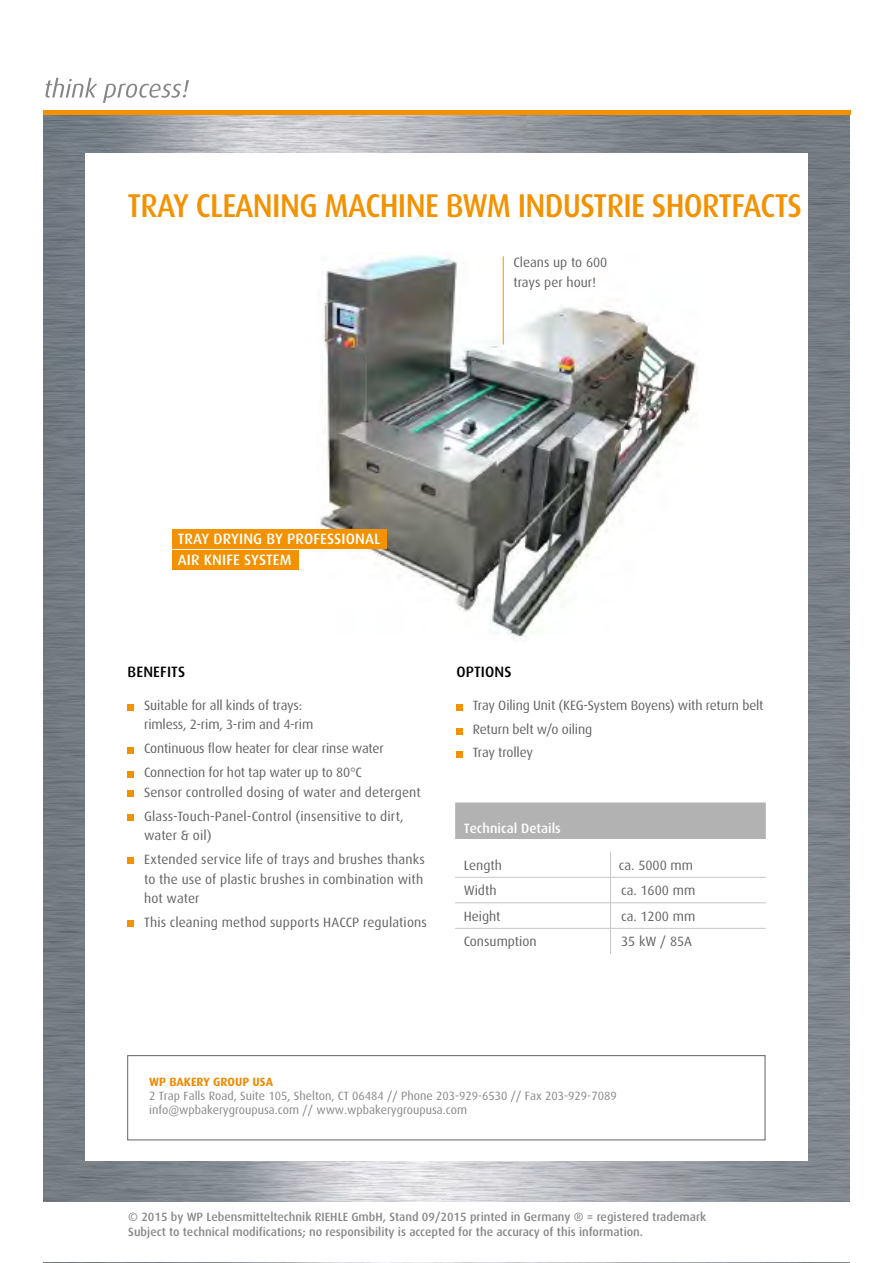
<style>
.page{position:relative;width:893px;height:1263px;background:#fff}
.page>*{position:absolute;margin:0;border:0;box-sizing:border-box;transform-origin:0 0}
.t1{font:500 33px "Dax Pro";letter-spacing:-.02em;color:#f39200;scale:.93 1}
.t2{font:500 15px/21px "Dax Pro";letter-spacing:.01em;color:#fff}
.t3{font:500 15px "Dax Pro";letter-spacing:.01em;color:#000}
.t4{font:13.5px/23.7px "Dax Pro";color:#646363}
.t5{font:500 13.5px "Dax Pro";color:#fff}
.t6{font:500 12px/14.4px "Dax Pro";color:#878787}
.t7{font:12px/13.8px "Dax Pro";color:#878787}
.t8{font:700 12px "Dax Pro";color:#ee8a00}
</style>
<div class="page">
<img style="left:43px;top:114px;width:807px;height:1149px">
<div style="left:0;top:1203px;width:893px;height:59px;background:#fff"></div>
<div style="left:85px;top:153px;width:723px;height:1008px;background:#fff"></div>
<hr style="left:43px;top:110px;width:808px;height:4px;background:#f39200">
<div style="left:127px;top:1055px;width:638px;height:85px;border:1px solid #646363"></div>
<svg style="left:45px;top:78px;width:144px;height:25px"></svg>
<img style="left:320px;top:253px;width:378px;height:386px">
<div style="left:455px;top:802px;width:311px;height:37px;background:#b3b2b2"></div>
<hr style="left:455px;top:877px;width:155px;height:1px;background:#c6c6c6">
<hr style="left:611px;top:877px;width:155px;height:1px;background:#c6c6c6">
<hr style="left:455px;top:902px;width:155px;height:1px;background:#c6c6c6">
<hr style="left:611px;top:902px;width:155px;height:1px;background:#c6c6c6">
<hr style="left:455px;top:928px;width:155px;height:1px;background:#c6c6c6">
<hr style="left:611px;top:928px;width:155px;height:1px;background:#c6c6c6">
<svg style="left:610px;top:852px;width:1px;height:102px"></svg>
<svg style="left:128px;top:704px;width:6px;height:6px"></svg>
<div style="left:128px;top:747px;width:6px;height:7px;background:#f39200"></div>
<svg style="left:128px;top:771px;width:6px;height:6px"></svg>
<div style="left:128px;top:790px;width:6px;height:7px;background:#f39200"></div>
<div style="left:128px;top:814px;width:6px;height:7px;background:#f39200"></div>
<div style="left:128px;top:857px;width:6px;height:7px;background:#f39200"></div>
<div style="left:128px;top:920px;width:6px;height:7px;background:#f39200"></div>
<div style="left:456px;top:704px;width:7px;height:6px;background:#f39200"></div>
<div style="left:456px;top:728px;width:7px;height:6px;background:#f39200"></div>
<div style="left:456px;top:751px;width:7px;height:7px;background:#f39200"></div>
<hr style="left:503px;top:256px;width:1px;height:88px;background:#f39200">
<div style="left:172px;top:529px;width:215px;height:20px;background:#f39200"></div>
<div style="left:172px;top:550px;width:127px;height:19px;background:#f39200"></div>
<h1 class="t1" style="left:127px;top:184px;width:727px">TRAY CLEANING MACHINE BWM INDUSTRIE SHORTFACTS</h1>
<p class="t4" style="left:513px;top:251px;width:95px;line-height:20.7px">Cleans up to 600 trays per hour!</p>
<p class="t2" style="left:178px;top:528px;width:204px">TRAY DRYING BY PROFESSIONAL<br>AIR KNIFE SYSTEM</p>
<p class="t3" style="left:128px;top:663px;width:59px">BENEFITS</p>
<p class="t4" style="left:144px;top:695px;width:171px;line-height:19.5px">Suitable for all kinds of trays: rimless, 2-rim, 3-rim and 4-rim</p>
<p class="t4" style="left:144px;top:736px;width:241px">Continuous flow heater for clear rinse water<br>Connection for hot tap water up to 80°C</p>
<p class="t4" style="left:144px;top:780px;width:278px">Sensor controlled dosing of water and detergent<br>Glass-Touch-Panel-Control (insensitive to dirt,</p>
<p class="t4" style="left:144px;top:823px;width:283px">water &amp; oil)<br>Extended service life of trays and brushes thanks</p>
<p class="t4" style="left:144px;top:869px;width:281px;line-height:19.5px">to the use of plastic brushes in combination with hot water</p>
<p class="t4" style="left:144px;top:910px;width:284px">This cleaning method supports HACCP regulations</p>
<p class="t3" style="left:456px;top:663px;width:57px">OPTIONS</p>
<p class="t4" style="left:473px;top:693px;width:292px">Tray Oiling Unit (KEG-System Boyens) with return belt<br>Return belt w/o oiling<br>Tray trolley</p>
<p class="t5" style="left:464px;top:819px;width:99px">Technical Details</p>
<p class="t4" style="left:464px;top:853px;width:40px">Length</p>
<p class="t4" style="left:619px;top:853px;width:76px">ca. 5000 mm</p>
<p class="t4" style="left:464px;top:878px;width:34px">Width</p>
<p class="t4" style="left:621px;top:878px;width:76px">ca. 1600 mm</p>
<p class="t4" style="left:464px;top:904px;width:38px">Height</p>
<p class="t4" style="left:621px;top:904px;width:76px">ca. 1200 mm</p>
<p class="t4" style="left:464px;top:929px;width:75px">Consumption</p>
<p class="t4" style="left:621px;top:929px;width:73px">35 kW / 85A</p>
<p class="t8" style="left:149px;top:1074px;width:125px">WP BAKERY GROUP USA</p>
<p class="t7" style="left:149px;top:1088px;width:469px">2 Trap Falls Road, Suite 105, Shelton, CT 06484 // Phone 203-929-6530 // Fax 203-929-7089 info@wpbakerygroupusa.com // www.wpbakerygroupusa.com</p>
<p class="t6" style="left:128px;top:1209px;width:579px">© 2015 by WP Lebensmitteltechnik RIEHLE GmbH, Stand 09/2015 printed in Germany ® = registered trademark<br>Subject to technical modifications; no responsibility is accepted for the accuracy of this information.</p>
</div>
